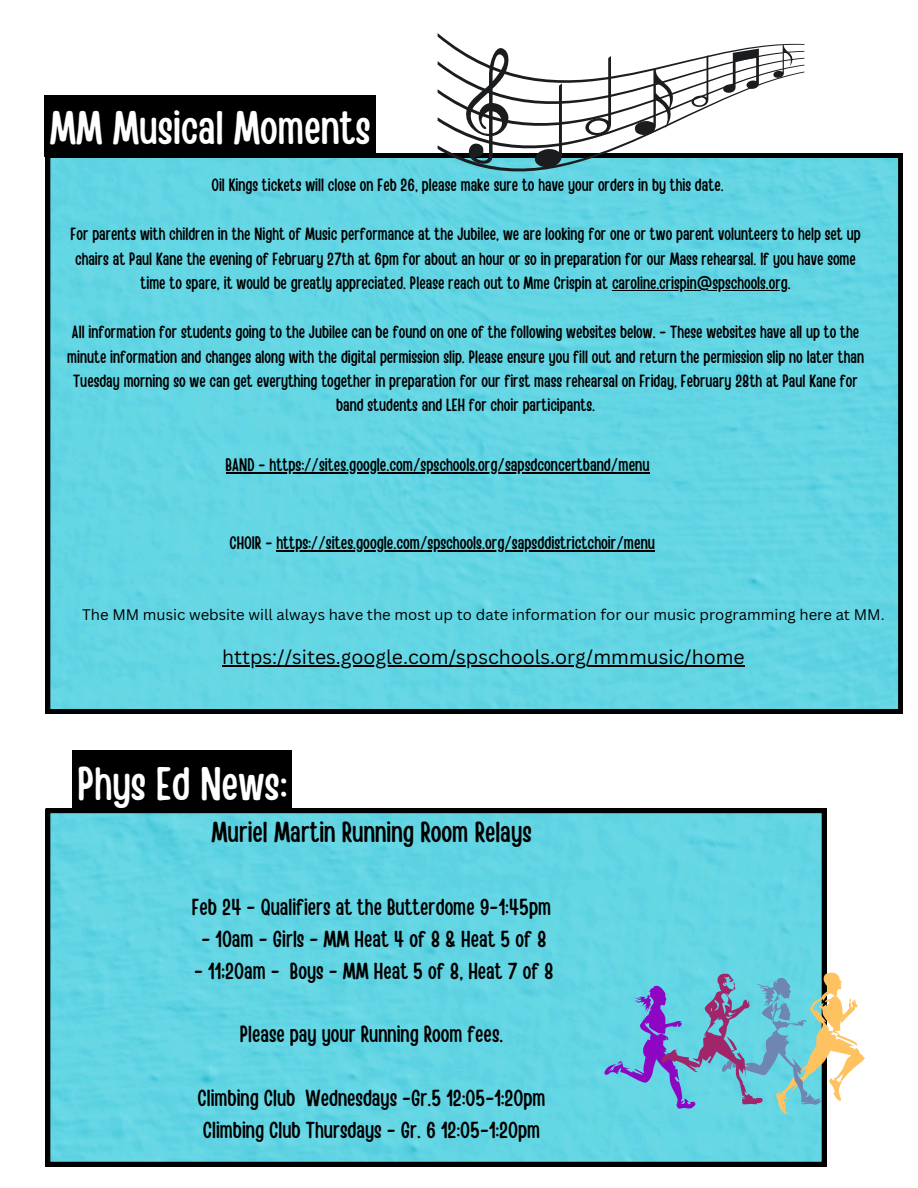
<style>
.page{position:relative;width:918px;height:1188px;background:#fff}
.page>*{position:absolute;margin:0;border:0;box-sizing:border-box;transform-origin:0 0}
.t1{font:46.8px "Handy Casual Condensed";color:#fff}
.t2{font:28.65px "Handy Casual Condensed";color:#000}
.t3{font:23.1px/31.8px "Handy Casual Condensed";color:#000}
.t4{font:19.35px "Canva Sans";color:#000}
.t5{font:18px "Handy Casual Condensed";color:#000}
.t6{font:17.55px/24.5px "Handy Casual Condensed";color:#000;text-align:center}
.t7{font:14.85px "Canva Sans";color:#000}
</style>
<div class="page">
<div style="left:46px;top:154px;width:857px;height:559px;background:#64d7e4"></div>
<svg style="left:438px;top:33px;width:366px;height:25px"></svg>
<svg style="left:438px;top:58px;width:366px;height:7px"></svg>
<svg style="left:438px;top:65px;width:366px;height:7px"></svg>
<svg style="left:438px;top:72px;width:366px;height:150px"></svg>
<svg style="left:46px;top:809px;width:780px;height:357px;background:#5fcddb"></svg>
<svg style="left:604px;top:971px;width:261px;height:143px;background:#84bccf"></svg>
<div style="left:44px;top:95px;width:332px;height:62px;background:#000"></div>
<div style="left:72px;top:750px;width:220px;height:62px;background:#000"></div>
<hr style="left:222px;top:665px;width:523px;height:1px;background:#000">
<hr style="left:612px;top:290px;width:176px;height:1px;background:#000">
<hr style="left:226px;top:472px;width:424px;height:1px;background:#000">
<hr style="left:276px;top:551px;width:379px;height:1px;background:#000">
<p class="t1" style="left:50px;top:98px;width:322px">MM Musical Moments</p>
<p class="t6" style="left:211px;top:172px;width:514px">Oil Kings tickets will close on Feb 26, please make sure to have your orders in by this date.</p>
<h4 class="t6" style="left:71px;top:221px;width:792px">For parents with children in the Night of Music performance at the Jubilee, we are looking for one or two parent volunteers to help set up chairs at Paul Kane the evening of February 27th at 6pm for about an hour or so in preparation for our Mass rehearsal. If you have some time to spare, it would be greatly appreciated. Please reach out to Mme Crispin at caroline.crispin@spschools.org.</h4>
<h1 class="t6" style="left:67px;top:319px;width:798px">All information for students going to the Jubilee can be found on one of the following websites below. - These websites have all up to the minute information and changes along with the digital permission slip. Please ensure you fill out and return the permission slip no later than<br>Tuesday morning so we can get everything together in preparation for our first mass rehearsal on Friday, February 28th at Paul Kane for</h1>
<p class="t6" style="left:336px;top:392px;width:260px">band students and LEH for choir participants.</p>
<h2 class="t5" style="left:226px;top:453px;width:425px">BAND - https://sites.google.com/spschools.org/sapsdconcertband/menu</h2>
<h3 class="t5" style="left:229px;top:531px;width:427px">CHOIR - https://sites.google.com/spschools.org/sapsddistrictchoir/menu</h3>
<h4 class="t7" style="left:82px;top:604px;width:804px">The MM music website will always have the most up to date information for our music programming here at MM.</h4>
<h4 class="t4" style="left:222px;top:643px;width:524px">https://sites.google.com/spschools.org/mmmusic/home</h4>
<h1 class="t1" style="left:77px;top:753px;width:211px">Phys Ed News:</h1>
<p class="t2" style="left:211px;top:814px;width:322px">Muriel Martin Running Room Relays</p>
<h4 class="t3" style="left:192px;top:890px;width:361px">Feb 24 - Qualifiers at the Butterdome 9-1:45pm</h4>
<h4 class="t3" style="left:201px;top:922px;width:347px">- 10am - Girls - MM Heat 4 of 8 &amp; Heat 5 of 8</h4>
<h4 class="t3" style="left:194px;top:954px;width:361px">- 11;20am - Boys - MM Heat 5 of 8, Heat 7 of 8</h4>
<h4 class="t3" style="left:240px;top:1017px;width:265px">Please pay your Running Room fees.</h4>
<h4 class="t3" style="left:198px;top:1081px;width:349px">Climbing Club Wednesdays -Gr.5 12:05-1:20pm<br>Climbing Club Thursdays - Gr. 6 12:05-1:20pm</h4>
</div>
